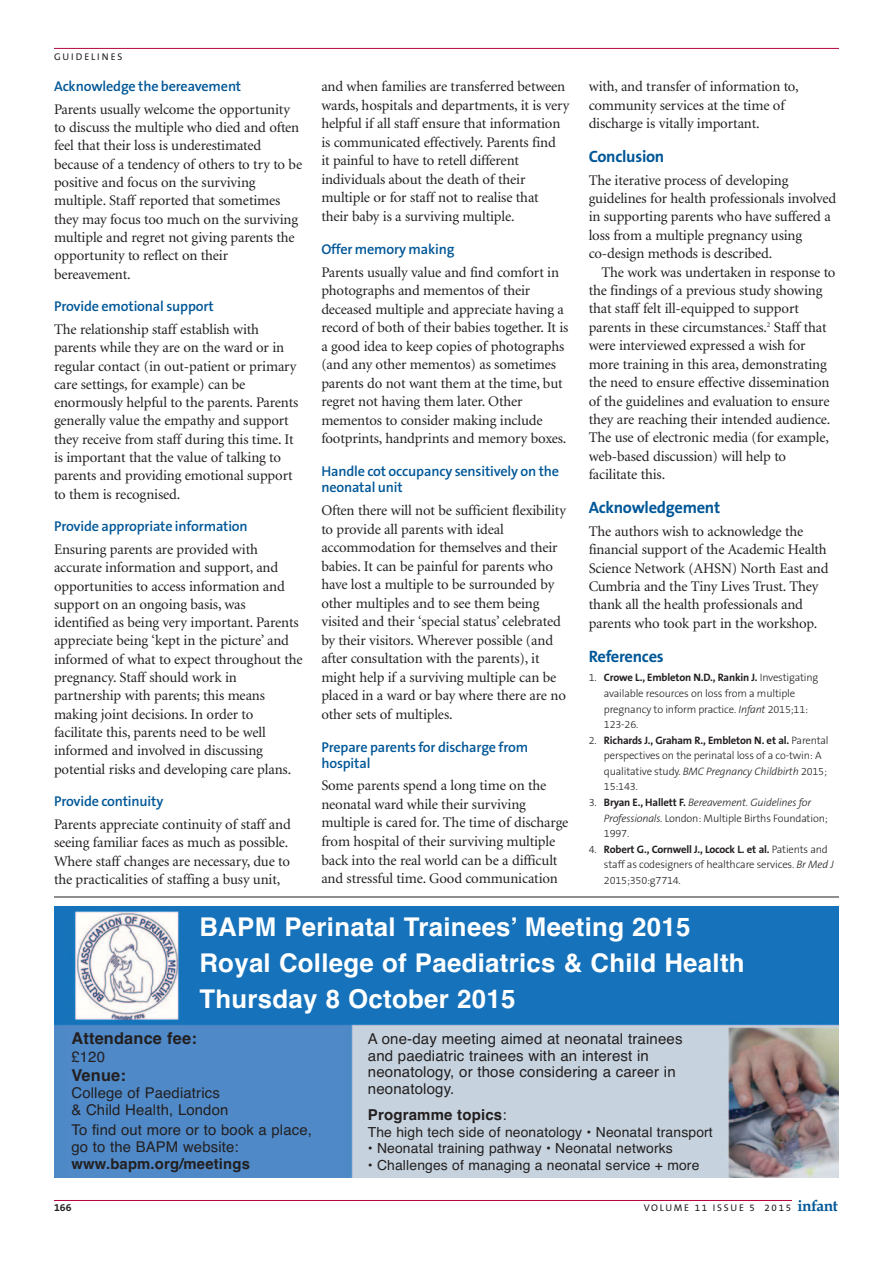
<style>
.page{position:relative;width:893px;height:1263px;background:#fff}
.page>*{position:absolute;margin:0;border:0;box-sizing:border-box;transform-origin:0 0}
.t1{font:700 25.8px/35.5px "Helvetica";letter-spacing:.01em;color:#fff}
.t2{font:700 16.5px "The Sans B7";letter-spacing:-.015em;color:#015797}
.t3{font:700 16.35px "Helvetica";letter-spacing:.01em;color:#231f20}
.t4{font:15px/16.5px "Helvetica";letter-spacing:.01em;color:#231f20}
.t5{font:700 15px "Helvetica";letter-spacing:.01em;color:#231f20}
.t6{font:14.85px/17.1px "Helvetica";letter-spacing:.01em;color:#231f20}
.t7{font:700 14.85px "Helvetica";letter-spacing:.01em;color:#231f20}
.t8{font:14.7px/18.5px "Minion";letter-spacing:-.01em;color:#231f20}
.t9{font:600 14.25px/15.9px "The Sans B6";letter-spacing:-.01em;color:#015797}
.t10{font:13.8px "Helvetica";letter-spacing:.01em;color:#231f20}
.t11{font:300 10.8px/15.6px "The Sans B3";letter-spacing:-.015em;color:#231f20}
.t12{font:700 10.8px "The Sans B7";letter-spacing:-.015em;color:#231f20}
.t13{font:700 10.5px "The Sans B7";color:#231f20}
.t14{font:9.75px "The Sans B5 Plain";letter-spacing:.175em;color:#231f20}
.t15{font:9.75px "The Sans B5 Plain";letter-spacing:.195em;color:#231f20}
.s1{font-family:"The Sans B3";font-weight:300}
.s2{font-style:italic}
.s3{font-family:"The Sans B7";font-weight:700}
.s4{font-weight:400}
.s5{font-family:"Book Antiqua";font-weight:700;font-size:15.6px;color:#015797}
</style>
<div class="page">
<hr style="left:54px;top:48px;width:785px;height:1px;background:#b7053b">
<hr style="left:54px;top:1200px;width:738px;height:1px;background:#b7053b">
<hr style="left:54px;top:897px;width:785px;height:1px;background:#231f20">
<img style="left:55px;top:906px;width:784px;height:272px">
<p class="t15" style="left:54px;top:53px;width:70px">GUIDELINES</p>
<p class="t8" style="left:321px;top:79px;width:249px">and when families are transferred between wards, hospitals and departments, it is very helpful if all staff ensure that information is communicated effectively. Parents find<br>it painful to have to retell different individuals about the death of their multiple or for staff not to realise that their baby is a surviving multiple.</p>
<p class="t9" style="left:321px;top:242px;width:135px">Offer memory making</p>
<p class="t8" style="left:321px;top:264px;width:249px">Parents usually value and find comfort in photographs and mementos of their deceased multiple and appreciate having a record of both of their babies together. It is a good idea to keep copies of photographs (and any other mementos) as sometimes parents do not want them at the time, but regret not having them later. Other mementos to consider making include footprints, handprints and memory boxes.</p>
<p class="t9" style="left:321px;top:465px;width:239px">Handle cot occupancy sensitively on the neonatal unit</p>
<p class="t8" style="left:321px;top:502px;width:246px">Often there will not be sufficient flexibility to provide all parents with ideal accommodation for themselves and their babies. It can be painful for parents who have lost a multiple to be surrounded by other multiples and to see them being visited and their ‘special status’ celebrated by their visitors. Wherever possible (and after consultation with the parents), it might help if a surviving multiple can be placed in a ward or bay where there are no other sets of multiples.</p>
<p class="t9" style="left:321px;top:740px;width:208px">Prepare parents for discharge from hospital</p>
<p class="t8" style="left:321px;top:778px;width:249px">Some parents spend a long time on the neonatal ward while their surviving multiple is cared for. The time of discharge from hospital of their surviving multiple back into the real world can be a difficult and stressful time. Good communication</p>
<p class="t8" style="left:589px;top:79px;width:211px">with, and transfer of information to, community services at the time of discharge is vitally important.</p>
<p class="t2" style="left:589px;top:150px;width:77px">Conclusion</p>
<p class="t8" style="left:589px;top:172px;width:249px">The iterative process of developing guidelines for health professionals involved in supporting parents who have suffered a loss from a multiple pregnancy using co-design methods is described.</p>
<p class="t8" style="left:589px;top:264px;width:248px;text-indent:13px">The work was undertaken in response to the findings of a previous study showing that staff felt ill-equipped to support parents in these circumstances.<sup>2</sup> Staff that were interviewed expressed a wish for more training in this area, demonstrating the need to ensure effective dissemination of the guidelines and evaluation to ensure they are reaching their intended audience.<br>The use of electronic media (for example, web-based discussion) will help to facilitate this.</p>
<p class="t2" style="left:589px;top:501px;width:133px">Acknowledgement</p>
<p class="t8" style="left:589px;top:523px;width:241px">The authors wish to acknowledge the financial support of the Academic Health Science Network (AHSN) North East and Cumbria and the Tiny Lives Trust. They thank all the health professionals and parents who took part in the workshop.</p>
<p class="t2" style="left:589px;top:649px;width:77px">References</p>
<p class="t12" style="left:589px;top:673px;width:231px"><span class="s1">1.</span> Crowe L., Embleton N.D., Rankin J. <span class="s1">Investigating</span></p>
<p class="t11" style="left:604px;top:687px;width:206px">available resources on loss from a multiple pregnancy to inform practice. <span class="s2">Infant</span> 2015;11:<br>123-26.</p>
<p class="t12" style="left:589px;top:736px;width:241px"><span class="s1">2.</span> Richards J., Graham R., Embleton N. et al. <span class="s1">Parental</span></p>
<p class="t11" style="left:604px;top:749px;width:225px">perspectives on the perinatal loss of a co-twin: A qualitative study. <span class="s2">BMC Pregnancy Childbirth</span> 2015;<br>15:143.</p>
<p class="t11" style="left:604px;top:796px;width:225px;text-indent:-15px">3. <span class="s3">Bryan E., Hallett F.</span> <span class="s2">Bereavement. Guidelines for<br>Professionals.</span> London: Multiple Births Foundation;<br>1997.</p>
<p class="t12" style="left:589px;top:844px;width:241px"><span class="s1">4.</span> Robert G., Cornwell J., Locock L. et al. <span class="s1">Patients and</span></p>
<p class="t11" style="left:604px;top:858px;width:231px">staff as codesigners of healthcare services. <span class="s2">Br Med J<br></span>2015;350:g7714.</p>
<p class="t9" style="left:54px;top:80px;width:189px">Acknowledge the bereavement</p>
<p class="t8" style="left:54px;top:101px;width:250px">Parents usually welcome the opportunity to discuss the multiple who died and often feel that their loss is underestimated because of a tendency of others to try to be positive and focus on the surviving multiple. Staff reported that sometimes they may focus too much on the surviving multiple and regret not giving parents the opportunity to reflect on their bereavement.</p>
<p class="t9" style="left:54px;top:300px;width:161px">Provide emotional support</p>
<p class="t8" style="left:54px;top:321px;width:246px">The relationship staff establish with parents while they are on the ward or in regular contact (in out-patient or primary care settings, for example) can be enormously helpful to the parents. Parents generally value the empathy and support they receive from staff during this time. It is important that the value of talking to parents and providing emotional support to them is recognised.</p>
<p class="t9" style="left:54px;top:520px;width:195px">Provide appropriate information</p>
<p class="t8" style="left:54px;top:541px;width:250px">Ensuring parents are provided with accurate information and support, and opportunities to access information and support on an ongoing basis, was identified as being very important. Parents appreciate being ‘kept in the picture’ and informed of what to expect throughout the pregnancy. Staff should work in partnership with parents; this means making joint decisions. In order to facilitate this, parents need to be well informed and involved in discussing potential risks and developing care plans.</p>
<p class="t9" style="left:54px;top:795px;width:111px">Provide continuity</p>
<p class="t8" style="left:54px;top:816px;width:238px">Parents appreciate continuity of staff and seeing familiar faces as much as possible.<br>Where staff changes are necessary, due to the practicalities of staffing a busy unit,</p>
<h1 class="t1" style="left:199px;top:912px;width:547px">BAPM Perinatal Trainees’ Meeting 2015<br>Royal College of Paediatrics &amp; Child Health<br>Thursday 8 October 2015</h1>
<p class="t4" style="left:368px;top:1032px;width:316px">A one-day meeting aimed at neonatal trainees and paediatric trainees with an interest in neonatology, or those considering a career in neonatology.</p>
<p class="t5" style="left:368px;top:1109px;width:140px">Programme topics<span class="s4">:</span></p>
<p class="t10" style="left:368px;top:1127px;width:346px">The high tech side of neonatology • Neonatal transport</p>
<p class="t10" style="left:368px;top:1143px;width:307px">• Neonatal training pathway • Neonatal networks</p>
<p class="t10" style="left:368px;top:1160px;width:333px">• Challenges of managing a neonatal service + more</p>
<p class="t3" style="left:71px;top:1032px;width:127px">Attendance fee:</p>
<p class="t6" style="left:71px;top:1050px;width:35px">£120</p>
<p class="t3" style="left:71px;top:1069px;width:56px">Venue:</p>
<p class="t6" style="left:71px;top:1086px;width:158px">College of Paediatrics &amp; Child Health, London</p>
<p class="t6" style="left:71px;top:1122px;width:242px">To find out more or to book a place, go to the BAPM website:</p>
<p class="t7" style="left:71px;top:1158px;width:180px">www.bapm.org/meetings</p>
<p class="t13" style="left:54px;top:1203px;width:19px">166</p>
<p class="t14" style="left:644px;top:1204px;width:196px">VOLUME 11 ISSUE 5 2015 <span class="s5">infant</span></p>
</div>
